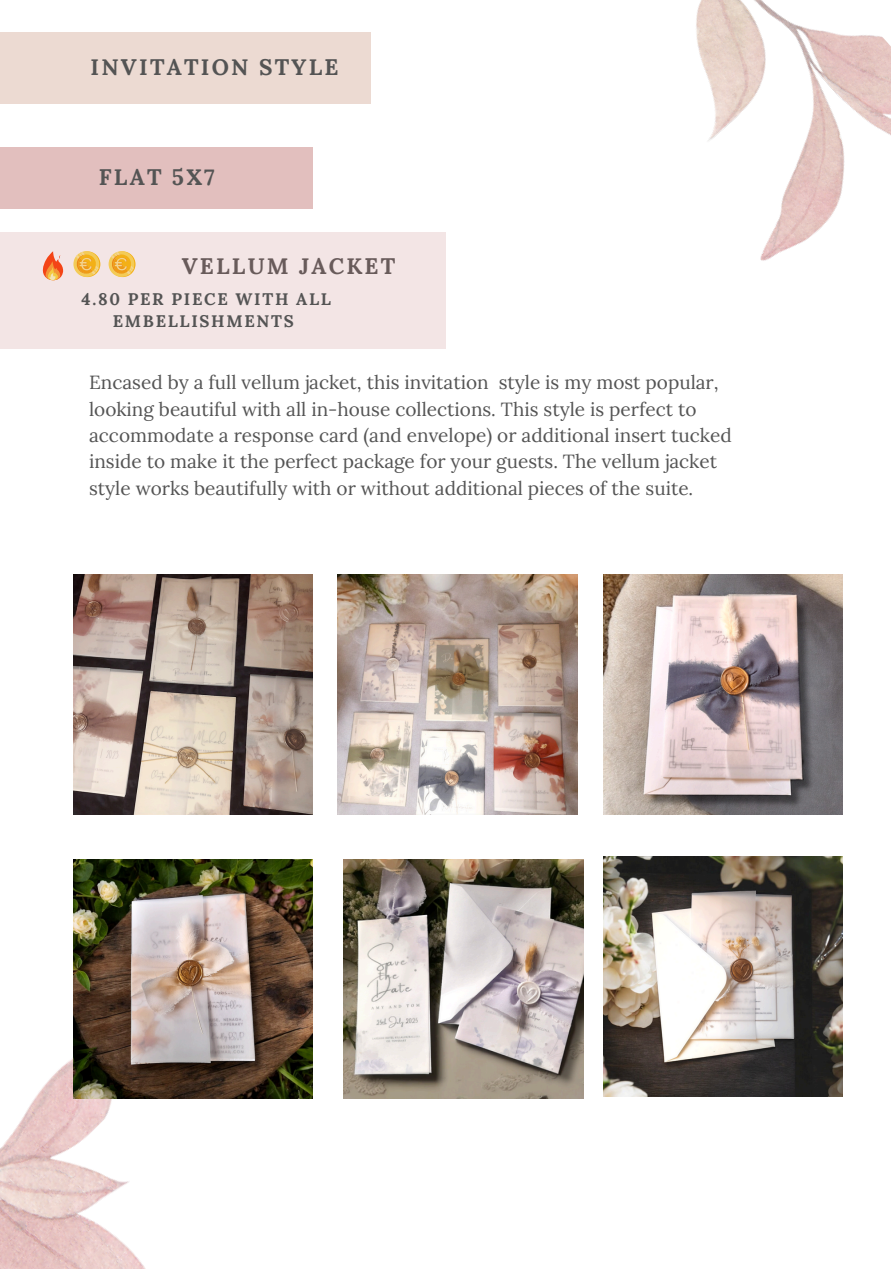
<style>
.page{position:relative;width:891px;height:1269px;background:#fff}
.page>*{position:absolute;margin:0;border:0;box-sizing:border-box;transform-origin:0 0}
.t1{font:700 22.5px "Lora";letter-spacing:.1em;color:#545454}
.t2{font:19.05px/26.4px "Lora";color:#545454}
.t3{font:700 16.8px/22.5px "Lora";letter-spacing:.1em;color:#545454;text-align:center}
</style>
<div class="page">
<img style="left:312px;top:0;width:579px;height:329px">
<img style="left:0;top:977px;width:753px;height:292px">
<div style="left:0;top:32px;width:370px;height:72px;background:#ecdad2"></div>
<div style="left:0;top:147px;width:312px;height:62px;background:#e2bfbe"></div>
<div style="left:0;top:232px;width:445px;height:116px;background:#f3e5e5"></div>
<img style="left:73px;top:575px;width:240px;height:239px">
<img style="left:338px;top:575px;width:240px;height:239px">
<img style="left:603px;top:575px;width:240px;height:239px">
<img style="left:603px;top:857px;width:240px;height:239px">
<img style="left:344px;top:859px;width:239px;height:240px">
<img style="left:73px;top:859px;width:240px;height:240px">
<p class="t1" style="left:90px;top:52px;width:250px">INVITATION STYLE</p>
<h1 class="t1" style="left:99px;top:163px;width:117px">FLAT 5X7</h1>
<p class="t1" style="left:182px;top:252px;width:215px">VELLUM JACKET</p>
<p class="t3" style="left:82px;top:287px;width:251px">4.80 PER PIECE WITH ALL<br>EMBELLISHMENTS</p>
<p class="t2" style="left:89px;top:369px;width:644px">Encased by a full vellum jacket, this invitation style is my most popular, looking beautiful with all in-house collections. This style is perfect to accommodate a response card (and envelope) or additional insert tucked inside to make it the perfect package for your guests. The vellum jacket style works beautifully with or without additional pieces of the suite.</p>
</div>
